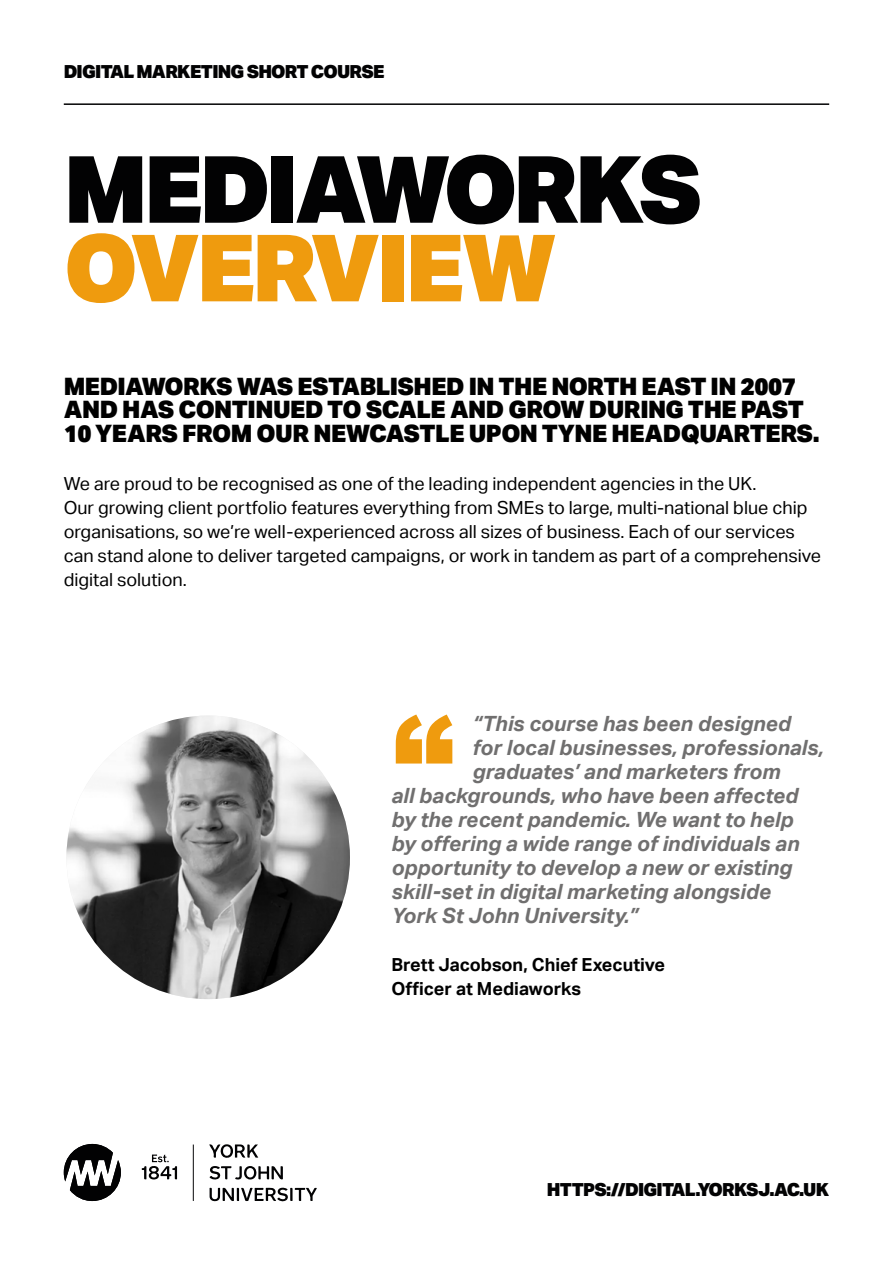
<style>
.page{position:relative;width:893px;height:1263px;background:#fff}
.page>*{position:absolute;margin:0;border:0;box-sizing:border-box;transform-origin:0 0}
.t1{font:900 93px "Aktiv Grotesk";letter-spacing:-.05em;color:#020203}
.t2{font:900 93px "Aktiv Grotesk";letter-spacing:-.04em;color:#ef9b0e}
.t3{font:900 24px/23.2px "Aktiv Grotesk";letter-spacing:-.02em;color:#000}
.t4{font:italic 700 21px "Aktiv Grotesk";color:#706f6f}
.t5{font:18px/24px "Aktiv Grotesk";color:#000}
.t6{font:900 18px "Aktiv Grotesk";letter-spacing:-.04em;color:#020203}
.t7{font:700 18px/24px "Aktiv Grotesk";color:#000}
</style>
<div class="page">
<svg style="left:64px;top:1144px;width:57px;height:57px"></svg>
<svg style="left:193px;top:1144px;width:1px;height:57px"></svg>
<svg style="left:209px;top:1144px;width:49px;height:14px"></svg>
<svg style="left:209px;top:1166px;width:74px;height:14px"></svg>
<svg style="left:210px;top:1187px;width:107px;height:14px"></svg>
<svg style="left:142px;top:1154px;width:35px;height:26px"></svg>
<hr style="left:64px;top:103px;width:765px;height:2px;background:#020203">
<img style="left:66px;top:716px;width:284px;height:283px;border-radius:142px">
<svg style="left:396px;top:714px;width:56px;height:49px"></svg>
<p class="t6" style="left:64px;top:60px;width:322px">DIGITAL MARKETING SHORT COURSE</p>
<h1 class="t1" style="left:64px;top:129px;width:640px">MEDIAWORKS</h1>
<h1 class="t2" style="left:64px;top:207px;width:495px">OVERVIEW</h1>
<h2 class="t3" style="left:64px;top:374px;width:758px">MEDIAWORKS WAS ESTABLISHED IN THE NORTH EAST IN 2007<br>AND HAS CONTINUED TO SCALE AND GROW DURING THE PAST<br>10 YEARS FROM OUR NEWCASTLE UPON TYNE HEADQUARTERS.</h2>
<p class="t5" style="left:64px;top:471px;width:759px">We are proud to be recognised as one of the leading independent agencies in the UK.<br>Our growing client portfolio features everything from SMEs to large, multi-national blue chip organisations, so we’re well-experienced across all sizes of business. Each of our services can stand alone to deliver targeted campaigns, or work in tandem as part of a comprehensive digital solution.</p>
<p class="t4" style="left:472px;top:711px;width:320px">“This course has been designed</p>
<p class="t4" style="left:472px;top:735px;width:353px">for local businesses, professionals,</p>
<p class="t4" style="left:472px;top:759px;width:309px">graduates’ and marketers from</p>
<p class="t4" style="left:392px;top:783px;width:408px">all backgrounds, who have been affected</p>
<p class="t4" style="left:392px;top:807px;width:403px">by the recent pandemic. We want to help</p>
<p class="t4" style="left:392px;top:831px;width:409px">by offering a wide range of individuals an</p>
<p class="t4" style="left:392px;top:855px;width:402px">opportunity to develop a new or existing</p>
<p class="t4" style="left:392px;top:879px;width:381px">skill-set in digital marketing alongside</p>
<p class="t4" style="left:392px;top:903px;width:248px">York St John University.”</p>
<p class="t7" style="left:391px;top:952px;width:275px">Brett Jacobson, Chief Executive<br>Officer at Mediaworks</p>
<p class="t6" style="left:547px;top:1178px;width:284px">HTTPS://DIGITAL.YORKSJ.AC.UK</p>
</div>
